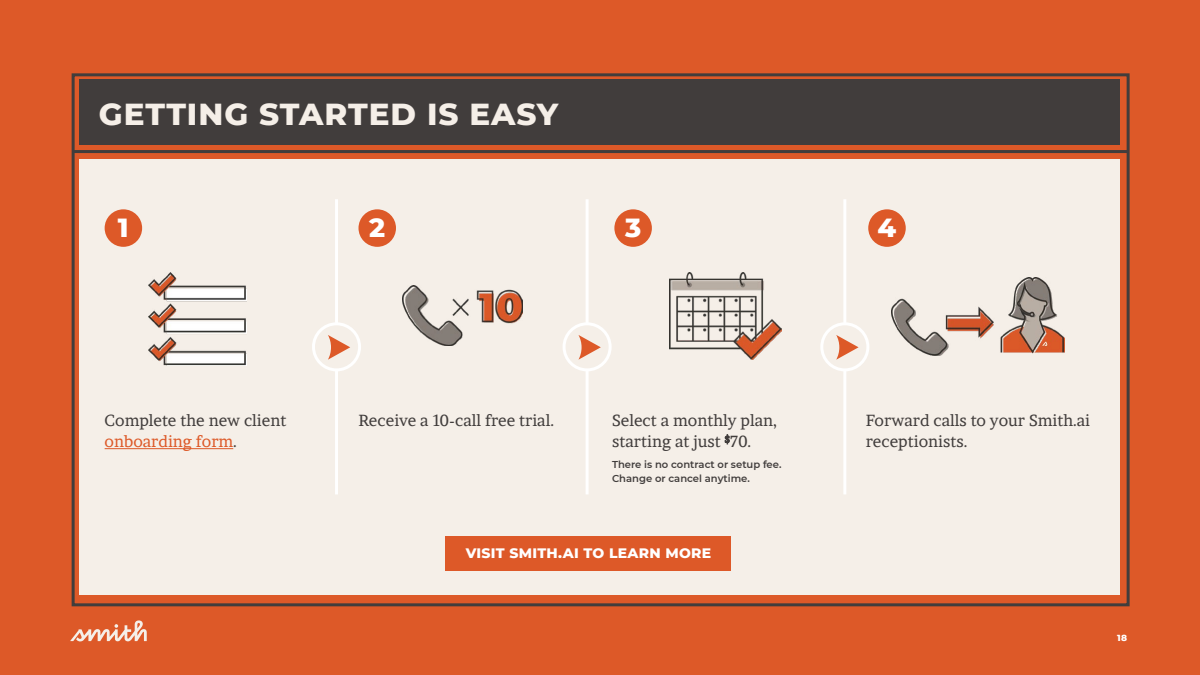
<style>
.page{position:relative;width:1200px;height:675px;background:#dd5928}
.page>*{position:absolute;margin:0;border:0;box-sizing:border-box;transform-origin:0 0}
.t1{font:800 31px "Montserrat";letter-spacing:.03em;color:#f5efe8}
.t2{font:800 26.8px "Montserrat";color:#fff}
.t3{font:16px/21px "Brawler";color:#413d3c}
.t4{font:800 14px "Montserrat";letter-spacing:.02em;color:#fff}
.t5{font:600 10px/14px "Montserrat";color:#413d3c}
.t6{font:800 9px "Montserrat";color:#fff}
.s1{color:#dd5928}
</style>
<div class="page">
<div style="left:80px;top:159px;width:1040px;height:436px;background:#f5efe8"></div>
<div style="left:80px;top:79px;width:1040px;height:66px;background:#413d3c"></div>
<div style="left:72px;top:73px;width:1058px;height:533px;border:3px solid #413d3c"></div>
<hr style="left:72px;top:150px;width:1056px;height:3px;background:#413d3c">
<svg style="left:70px;top:620px;width:77px;height:22px"></svg>
<div style="left:105px;top:209px;width:37px;height:38px;background:#dd5928;border-radius:50%"></div>
<div style="left:614px;top:209px;width:38px;height:38px;background:#dd5928;border-radius:50%"></div>
<div style="left:359px;top:209px;width:37px;height:38px;background:#dd5928;border-radius:50%"></div>
<div style="left:868px;top:209px;width:38px;height:38px;background:#dd5928;border-radius:50%"></div>
<hr style="left:105px;top:448px;width:128px;height:1px;background:#dd5928">
<svg style="left:725px;top:434px;width:5px;height:10px"></svg>
<div style="left:446px;top:536px;width:285px;height:35px;background:#dd5928"></div>
<hr style="left:335px;top:199px;width:3px;height:295px;background:#fff">
<div style="left:314px;top:324px;width:46px;height:46px;background:#f5efe8;border-radius:50%"></div>
<div style="left:312px;top:322px;width:49px;height:49px;border:3px solid #fff;border-radius:50%"></div>
<svg style="left:328px;top:335px;width:22px;height:25px"></svg>
<hr style="left:586px;top:199px;width:3px;height:295px;background:#fff">
<div style="left:564px;top:324px;width:46px;height:46px;background:#f5efe8;border-radius:50%"></div>
<div style="left:563px;top:322px;width:49px;height:49px;border:3px solid #fff;border-radius:50%"></div>
<svg style="left:578px;top:335px;width:23px;height:25px"></svg>
<hr style="left:843px;top:199px;width:3px;height:295px;background:#fff">
<div style="left:822px;top:324px;width:46px;height:46px;background:#f5efe8;border-radius:50%"></div>
<div style="left:820px;top:322px;width:49px;height:49px;border:3px solid #fff;border-radius:50%"></div>
<svg style="left:836px;top:335px;width:23px;height:25px"></svg>
<img style="left:669px;top:273px;width:112px;height:87px">
<img style="left:891px;top:278px;width:174px;height:78px">
<img style="left:402px;top:285px;width:120px;height:60px">
<img style="left:148px;top:273px;width:99px;height:93px">
<h1 class="t1" style="left:99px;top:91px;width:461px">GETTING STARTED IS EASY</h1>
<h2 class="t2" style="left:118px;top:208px;width:12px">1</h2>
<h2 class="t2" style="left:369px;top:208px;width:18px">2</h2>
<h2 class="t2" style="left:625px;top:208px;width:18px">3</h2>
<h2 class="t2" style="left:878px;top:208px;width:20px">4</h2>
<p class="t3" style="left:105px;top:410px;width:183px">Complete the new client <span class="s1">onboarding form</span>.</p>
<p class="t3" style="left:358px;top:410px;width:197px">Receive a 10-call free trial.</p>
<p class="t3" style="left:612px;top:410px;width:166px">Select a monthly plan, starting at just <sup>$</sup>70.</p>
<p class="t5" style="left:612px;top:457px;width:171px">There is no contract or setup fee.<br>Change or cancel anytime.</p>
<p class="t4" style="left:466px;top:543px;width:247px">VISIT SMITH.AI TO LEARN MORE</p>
<p class="t3" style="left:866px;top:410px;width:226px">Forward calls to your Smith.ai receptionists.</p>
<p class="t6" style="left:1117px;top:631px;width:11px">18</p>
</div>
